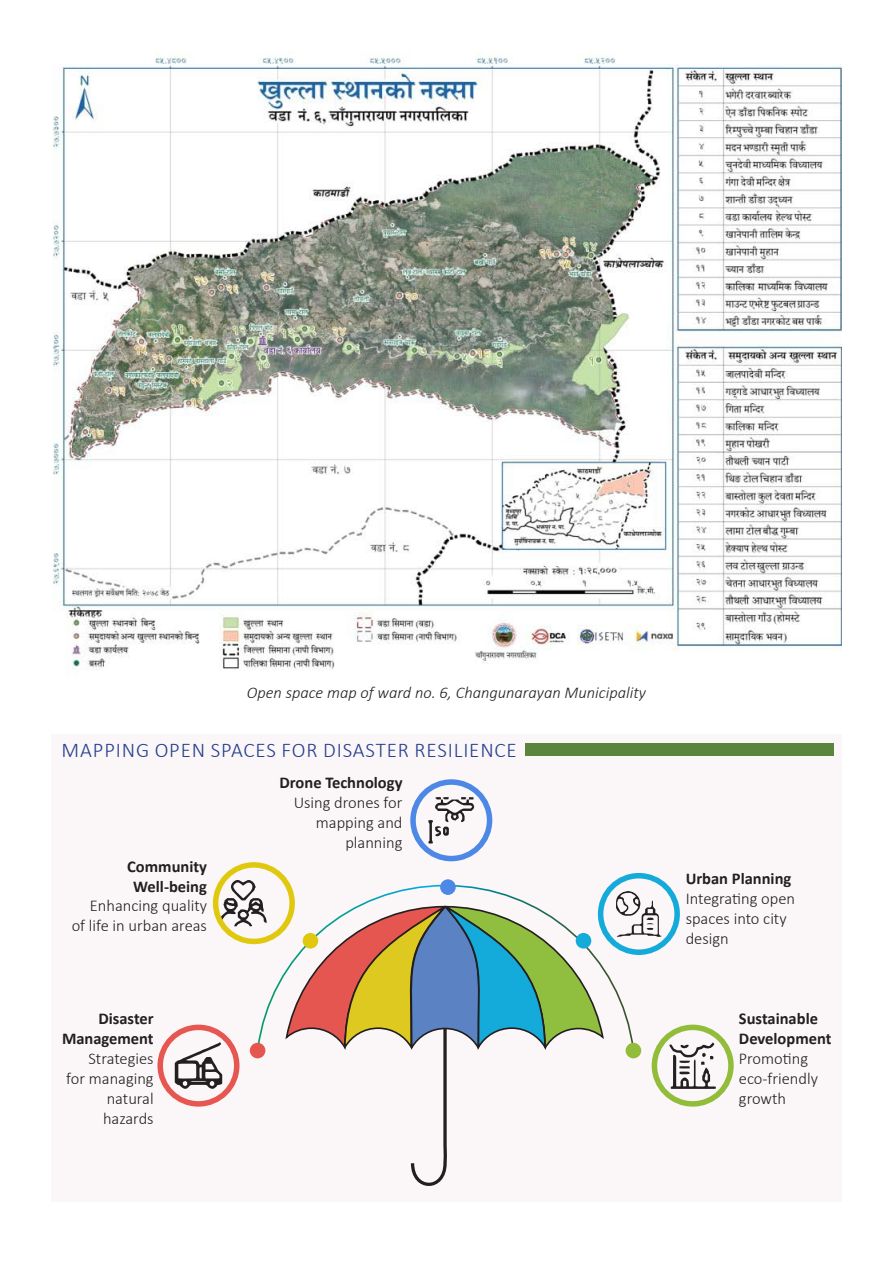
<style>
.page{position:relative;width:893px;height:1263px;background:#fff}
.page>*{position:absolute;margin:0;border:0;box-sizing:border-box;transform-origin:0 0}
.Box__title{font:300 21px "Calibri";letter-spacing:.04em;color:#253f8e}
.body_text{font:300 16.5px/20px "Calibri";color:#231f20;text-align:right}
.body_text-2{font:700 16.5px/20px "Calibri";color:#231f20}
.t1{font:italic 300 16.5px "Calibri";color:#231f20}
</style>
<div class="page">
<div style="left:51px;top:734px;width:791px;height:468px;background:#fbf6f8"></div>
<img style="left:53px;top:52px;width:789px;height:617px">
<svg style="left:410px;top:1052px;width:37px;height:134px"></svg>
<svg style="left:256px;top:884px;width:379px;height:168px"></svg>
<svg style="left:175px;top:1042px;width:47px;height:47px"></svg>
<svg style="left:219px;top:879px;width:48px;height:48px"></svg>
<svg style="left:669px;top:1042px;width:47px;height:47px"></svg>
<svg style="left:428px;top:797px;width:46px;height:47px"></svg>
<svg style="left:616px;top:891px;width:46px;height:46px"></svg>
<div style="left:410px;top:779px;width:82px;height:82px;border:6px solid #4d88e6;border-radius:50%"></div>
<div style="left:598px;top:873px;width:82px;height:82px;border:6px solid #14abda;border-radius:50%"></div>
<div style="left:440px;top:879px;width:16px;height:16px;background:#4d88e6;border-radius:50%"></div>
<div style="left:213px;top:862px;width:82px;height:82px;border:6px solid #e0c80e;border-radius:50%"></div>
<div style="left:303px;top:933px;width:15px;height:15px;background:#e0c80e;border-radius:50%"></div>
<div style="left:250px;top:1043px;width:15px;height:15px;background:#e65651;border-radius:50%"></div>
<div style="left:157px;top:1024px;width:82px;height:82px;border:6px solid #e65751;border-radius:50%"></div>
<div style="left:576px;top:933px;width:15px;height:15px;background:#14abda;border-radius:50%"></div>
<div style="left:652px;top:1024px;width:82px;height:82px;border:6px solid #92bd3a;border-radius:50%"></div>
<div style="left:626px;top:1043px;width:15px;height:15px;background:#92bd3a;border-radius:50%"></div>
<div style="left:526px;top:743px;width:308px;height:13px;background:#5b843d"></div>
<p class="t1" style="left:247px;top:682px;width:401px">Open space map of ward no. 6, Changunarayan Municipality</p>
<p class="Box__title" style="left:62px;top:736px;width:457px">MAPPING OPEN SPACES FOR DISASTER RESILIENCE</p>
<p class="body_text-2" style="left:280px;top:772px;width:124px">Drone Technology</p>
<p class="body_text" style="left:294px;top:792px;width:110px">Using drones for mapping and planning</p>
<p class="body_text-2" style="left:127px;top:856px;width:81px">Community</p>
<p class="body_text-2" style="left:133px;top:876px;width:75px">Well-being</p>
<p class="body_text" style="left:72px;top:896px;width:137px">Enhancing quality<br>of life in urban areas</p>
<p class="body_text-2" style="left:62px;top:1008px;width:93px;text-align:right">Disaster<br>Management</p>
<p class="body_text" style="left:66px;top:1048px;width:89px">Strategies for managing natural hazards</p>
<p class="body_text-2" style="left:686px;top:869px;width:107px">Urban Planning</p>
<p class="body_text" style="left:686px;top:889px;width:111px;text-align:left">Integrating open spaces into city design</p>
<p class="body_text-2" style="left:739px;top:1008px;width:94px">Sustainable<br>Development</p>
<p class="body_text" style="left:739px;top:1048px;width:81px;text-align:left">Promoting eco-friendly growth</p>
</div>
